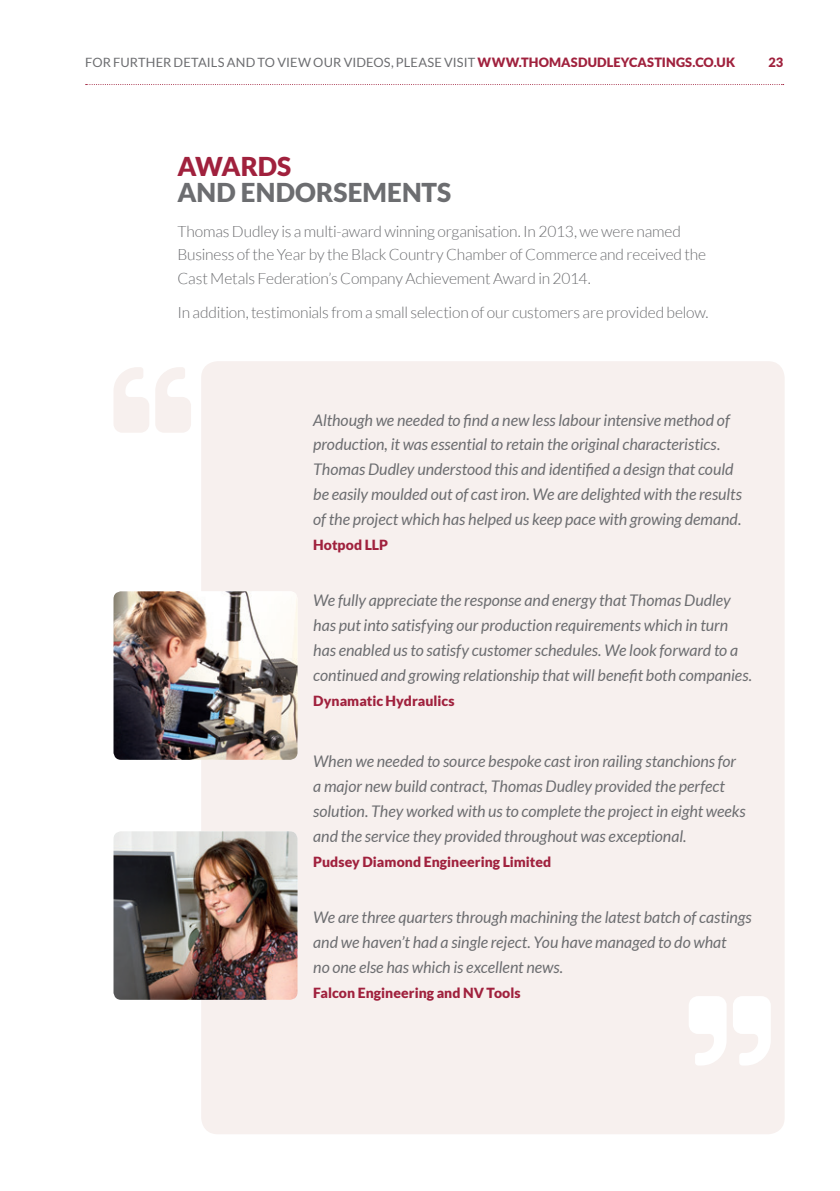
<style>
.page{position:relative;width:840px;height:1191px;background:#fff}
.page>*{position:absolute;margin:0;border:0;box-sizing:border-box;transform-origin:0 0}
.t1{font:900 26px "Lato";letter-spacing:.005em;color:#6c6d70}
.t2{font:900 26px "Lato";letter-spacing:-.01em;color:#a0213d}
.t3{font:italic 16px/24.8px "Lato";letter-spacing:-.005em;color:#6c6d70}
.t4{font:300 15.6px/23.4px "Lato";letter-spacing:-.015em;color:#6c6d70}
.t5{font:900 14px "Lato";color:#a0213d}
.t6{font:12.8px "Lato";letter-spacing:.01em;color:#6c6d70}
.t7{font:900 12.8px "Lato";color:#a0213d}
.s1{font-weight:900;color:#a0213d}
</style>
<div class="page">
<svg style="left:86px;top:84px;width:697px;height:1px"></svg>
<div style="left:201px;top:361px;width:583px;height:773px;background:#f7f0ee;border-radius:17px"></div>
<img style="left:113px;top:591px;width:184px;height:169px">
<img style="left:113px;top:831px;width:184px;height:168px">
<p class="t6" style="left:85px;top:55px;width:651px">FOR FURTHER DETAILS AND TO VIEW OUR VIDEOS, PLEASE VISIT <span class="s1">WWW.THOMASDUDLEYCASTINGS.CO.UK</span></p>
<p class="t7" style="left:768px;top:55px;width:16px">23</p>
<h1 class="t2" style="left:177px;top:152px;width:115px">AWARDS</h1>
<h1 class="t1" style="left:177px;top:178px;width:275px">AND ENDORSEMENTS</h1>
<p class="t4" style="left:177px;top:220px;width:530px">Thomas Dudley is a multi-award winning organisation. In 2013, we were named<br>Business of the Year by the Black Country Chamber of Commerce and received the<br>Cast Metals Federation’s Company Achievement Award in 2014.</p>
<p class="t4" style="left:177px;top:301px;width:532px">In addition, testimonials from a small selection of our customers are provided below.</p>
<p class="t3" style="left:313px;top:408px;width:430px">Although we needed to find a new less labour intensive method of production, it was essential to retain the original characteristics.<br>Thomas Dudley understood this and identified a design that could be easily moulded out of cast iron. We are delighted with the results of the project which has helped us keep pace with growing demand.</p>
<p class="t5" style="left:313px;top:537px;width:76px">Hotpod LLP</p>
<p class="t3" style="left:313px;top:588px;width:440px">We fully appreciate the response and energy that Thomas Dudley has put into satisfying our production requirements which in turn has enabled us to satisfy customer schedules. We look forward to a continued and growing relationship that will benefit both companies.</p>
<p class="t5" style="left:313px;top:692px;width:143px">Dynamatic Hydraulics</p>
<p class="t3" style="left:313px;top:749px;width:434px">When we needed to source bespoke cast iron railing stanchions for a major new build contract, Thomas Dudley provided the perfect solution. They worked with us to complete the project in eight weeks and the service they provided throughout was exceptional.</p>
<p class="t5" style="left:313px;top:853px;width:239px">Pudsey Diamond Engineering Limited</p>
<p class="t3" style="left:313px;top:905px;width:439px">We are three quarters through machining the latest batch of castings and we haven’t had a single reject. You have managed to do what<br>no one else has which is excellent news.</p>
<p class="t5" style="left:313px;top:984px;width:209px">Falcon Engineering and NV Tools</p>
</div>
